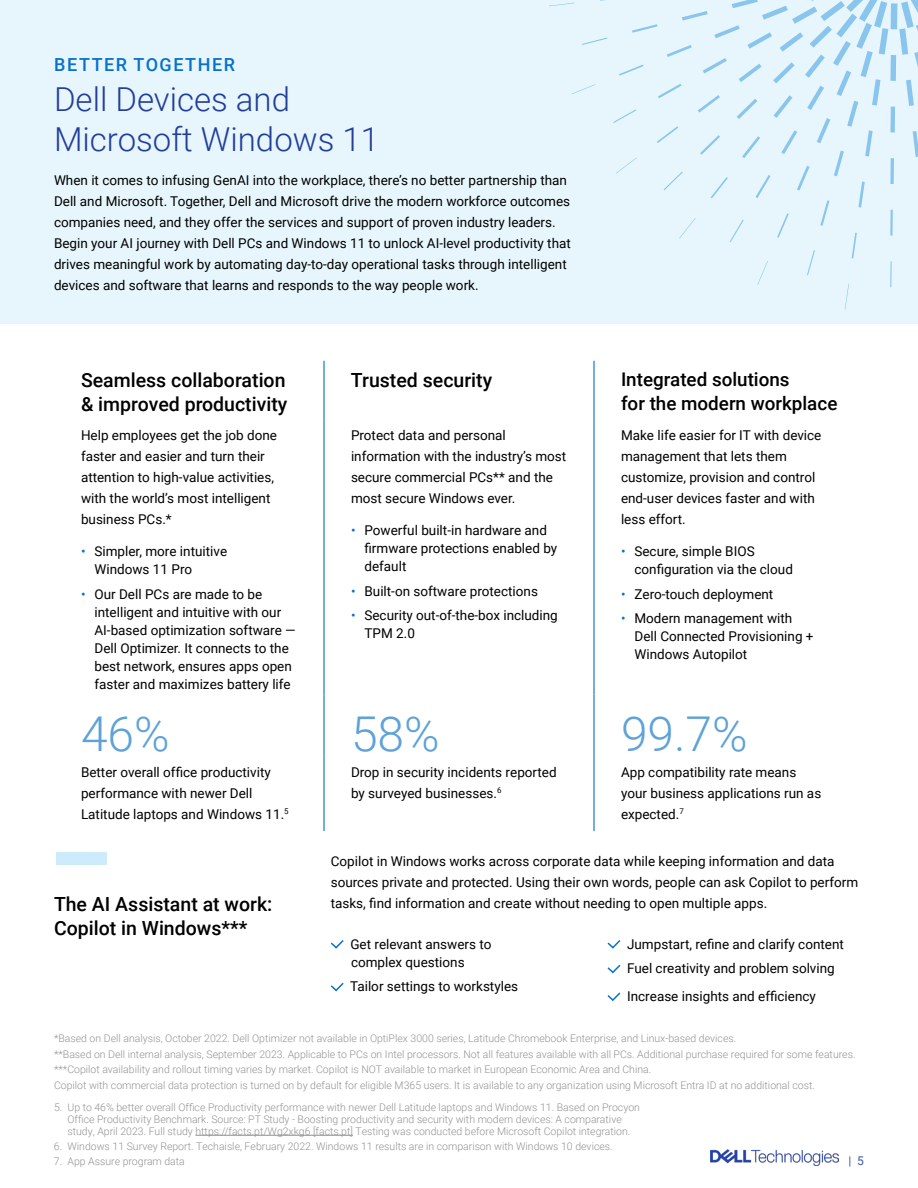
<style>
.page{position:relative;width:918px;height:1188px;background:#fff}
.page>*{position:absolute;margin:0;border:0;box-sizing:border-box;transform-origin:0 0}
.t1{font:300 48px "Roboto";color:#5da2d8}
.t2{font:300 33px/39.6px "Roboto";color:#233e99}
.t3{font:500 19.5px/24px "Roboto";color:#000}
.t4{font:500 18.9px/24px "Roboto";color:#000}
.t5{font:500 18px "Roboto";letter-spacing:.085em;color:#0672cb}
.t6{font:13.5px/21px "Roboto";color:#000}
.t7{font:12px "Roboto";color:#335ba9}
.t8{font:300 10.5px/15.5px "Roboto";color:#939293;text-align:center}
.s1{color:#0672cb}
</style>
<div class="page">
<img style="left:710px;top:1149px;width:128px;height:17px">
<div style="left:0;top:0;width:918px;height:324px;background:#e7f6fd"></div>
<hr style="left:323px;top:361px;width:2px;height:59px;background:#0672cb">
<hr style="left:593px;top:361px;width:2px;height:59px;background:#0672cb">
<hr style="left:323px;top:420px;width:2px;height:275px;background:#0672cb">
<hr style="left:593px;top:420px;width:2px;height:275px;background:#0672cb">
<hr style="left:323px;top:695px;width:2px;height:62px;background:#0672cb">
<hr style="left:593px;top:695px;width:2px;height:62px;background:#0672cb">
<hr style="left:323px;top:757px;width:2px;height:74px;background:#0672cb">
<hr style="left:593px;top:757px;width:2px;height:74px;background:#0672cb">
<svg style="left:330px;top:940px;width:14px;height:9px"></svg>
<svg style="left:330px;top:982px;width:14px;height:10px"></svg>
<svg style="left:607px;top:940px;width:14px;height:9px"></svg>
<svg style="left:607px;top:964px;width:14px;height:10px"></svg>
<svg style="left:607px;top:992px;width:14px;height:9px"></svg>
<hr style="left:196px;top:1135px;width:157px;height:1px;background:#939293">
<div style="left:56px;top:852px;width:50px;height:13px;background:#ccecfc"></div>
<div style="left:890px;top:107px;width:5px;height:25px;background:#89c5ec"></div>
<svg style="left:890px;top:158px;width:4px;height:26px"></svg>
<hr style="left:890px;top:210px;width:3px;height:26px;background:#89c5ec">
<hr style="left:890px;top:261px;width:2px;height:26px;background:#89c5ec">
<svg style="left:582px;top:38px;width:25px;height:7px"></svg>
<div style="left:891px;top:3px;width:6px;height:26px;background:#89c5ec"></div>
<div style="left:890px;top:55px;width:6px;height:26px;background:#89c5ec"></div>
<svg style="left:571px;top:84px;width:24px;height:10px"></svg>
<svg style="left:549px;top:3px;width:26px;height:3px"></svg>
<svg style="left:913px;top:131px;width:5px;height:26px"></svg>
<svg style="left:899px;top:0;width:19px;height:67px"></svg>
<svg style="left:613px;top:0;width:275px;height:309px"></svg>
<svg style="left:906px;top:80px;width:8px;height:26px"></svg>
<h3 class="t5" style="left:54px;top:52px;width:182px">BETTER TOGETHER</h3>
<h2 class="t2" style="left:54px;top:78px;width:326px">Dell Devices and<br>Microsoft Windows 11</h2>
<p class="t6" style="left:54px;top:169px;width:518px">When it comes to infusing GenAI into the workplace, there’s no better partnership than Dell and Microsoft. Together, Dell and Microsoft drive the modern workforce outcomes companies need, and they offer the services and support of proven industry leaders.<br>Begin your AI journey with Dell PCs and Windows 11 to unlock AI-level productivity that drives meaningful work by automating day-to-day operational tasks through intelligent devices and software that learns and responds to the way people work.</p>
<h3 class="t3" style="left:81px;top:368px;width:208px">Seamless collaboration &amp; improved productivity</h3>
<h3 class="t3" style="left:351px;top:368px;width:143px">Trusted security</h3>
<h3 class="t4" style="left:621px;top:367px;width:218px">Integrated solutions<br>for the modern workplace</h3>
<p class="t6" style="left:81px;top:424px;width:198px">Help employees get the job done faster and easier and turn their attention to high-value activities, with the world’s most intelligent business PCs.*</p>
<p class="t6" style="left:94px;top:542px;width:134px;line-height:18px;text-indent:-14px"><span class="s1">•</span> Simpler, more intuitive<br>Windows 11 Pro</p>
<p class="t6" style="left:94px;top:584px;width:203px;line-height:18px;text-indent:-14px"><span class="s1">•</span> Our Dell PCs are made to be intelligent and intuitive with our<br>AI-based optimization software —<br>Dell Optimizer. It connects to the best network, ensures apps open faster and maximizes battery life</p>
<p class="t6" style="left:621px;top:424px;width:202px">Make life easier for IT with device management that lets them customize, provision and control end-user devices faster and with less effort.</p>
<p class="t6" style="left:634px;top:541px;width:160px;line-height:18px;text-indent:-14px"><span class="s1">•</span> Secure, simple BIOS configuration via the cloud</p>
<p class="t6" style="left:621px;top:583px;width:154px"><span class="s1">•</span> Zero-touch deployment</p>
<p class="t6" style="left:634px;top:609px;width:181px;line-height:18px;text-indent:-14px"><span class="s1">•</span> Modern management with<br>Dell Connected Provisioning +<br>Windows Autopilot</p>
<p class="t6" style="left:351px;top:424px;width:217px">Protect data and personal information with the industry’s most secure commercial PCs** and the most secure Windows ever.</p>
<p class="t6" style="left:364px;top:520px;width:194px;line-height:18px;text-indent:-14px"><span class="s1">•</span> Powerful built-in hardware and firmware protections enabled by default</p>
<p class="t6" style="left:351px;top:580px;width:188px"><span class="s1">•</span> Built-on software protections</p>
<p class="t6" style="left:364px;top:606px;width:195px;line-height:18px;text-indent:-14px"><span class="s1">•</span> Security out-of-the-box including<br>TPM 2.0</p>
<h1 class="t1" style="left:81px;top:700px;width:90px">46%</h1>
<h1 class="t1" style="left:351px;top:700px;width:90px">58%</h1>
<h1 class="t1" style="left:621px;top:700px;width:128px">99.7%</h1>
<p class="t6" style="left:81px;top:761px;width:209px">Better overall office productivity performance with newer Dell<br>Latitude laptops and Windows 11.<sup>5</sup></p>
<p class="t6" style="left:351px;top:761px;width:207px">Drop in security incidents reported by surveyed businesses.<sup>6</sup></p>
<p class="t6" style="left:621px;top:761px;width:202px">App compatibility rate means your business applications run as expected.<sup>7</sup></p>
<h3 class="t3" style="left:54px;top:892px;width:220px">The AI Assistant at work:<br>Copilot in Windows***</h3>
<p class="t6" style="left:331px;top:850px;width:529px">Copilot in Windows works across corporate data while keeping information and data sources private and protected. Using their own words, people can ask Copilot to perform tasks, find information and create without needing to open multiple apps.</p>
<p class="t6" style="left:350px;top:934px;width:143px;line-height:18px">Get relevant answers to complex questions</p>
<p class="t6" style="left:350px;top:976px;width:170px">Tailor settings to workstyles</p>
<p class="t6" style="left:627px;top:931px;width:218px;line-height:24.8px">Jumpstart, refine and clarify content<br>Fuel creativity and problem solving</p>
<p class="t6" style="left:627px;top:985px;width:190px">Increase insights and efficiency</p>
<p class="t8" style="left:54px;top:1031px;width:803px;text-align:left">*Based on Dell analysis, October 2022. Dell Optimizer not available in OptiPlex 3000 series, Latitude Chromebook Enterprise, and Linux-based devices.<br>**Based on Dell internal analysis, September 2023. Applicable to PCs on Intel processors. Not all features available with all PCs. Additional purchase required for some features. ***Copilot availability and rollout timing varies by market. Copilot is NOT available to market in European Economic Area and China.<br>Copilot with commercial data protection is turned on by default for eligible M365 users. It is available to any organization using Microsoft Entra ID at no additional cost.</p>
<p class="t8" style="left:54px;top:1100px;width:588px;line-height:12px">5. Up to 46% better overall Office Productivity performance with newer Dell Latitude laptops and Windows 11. Based on Procyon<br>Office Productivity Benchmark. Source: PT Study - Boosting productivity and security with modern devices: A comparative<br>study, April 2023. Full study https://facts.pt/Wg2xkg6 [facts.pt] Testing was conducted before Microsoft Copilot integration.</p>
<p class="t8" style="left:54px;top:1138px;width:560px">6. Windows 11 Survey Report. Techaisle, February 2022. Windows 11 results are in comparison with Windows 10 devices.</p>
<p class="t8" style="left:54px;top:1153px;width:132px">7. App Assure program data</p>
<p class="t7" style="left:848px;top:1152px;width:17px">| 5</p>
</div>
